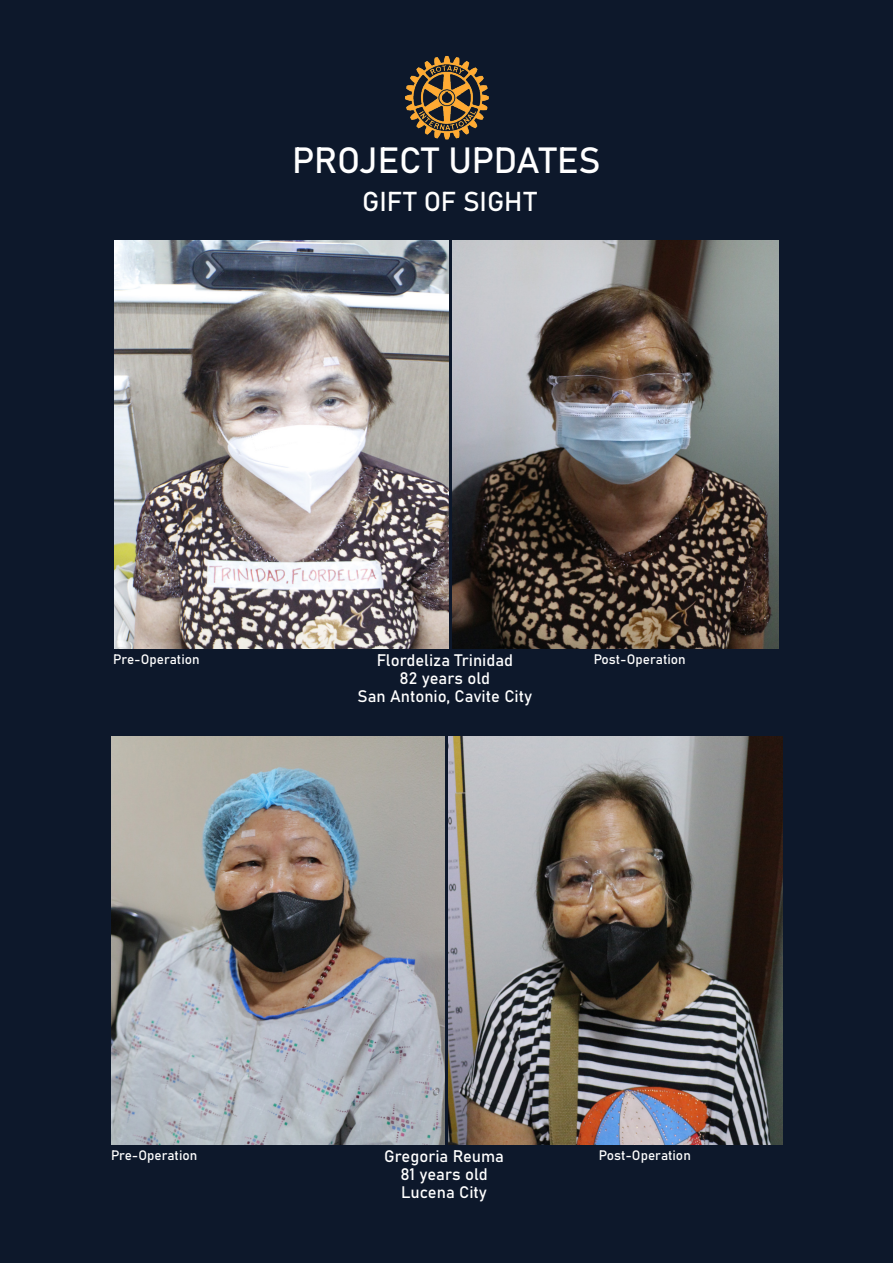
<style>
.page{position:relative;width:893px;height:1263px;background:#0d182b}
.page>*{position:absolute;margin:0;border:0;box-sizing:border-box;transform-origin:0 0}
.t1{font:36px "Bahnschrift";letter-spacing:-.01em;color:#fff}
.t2{font:27px "Bahnschrift";letter-spacing:-.005em;color:#fff}
.t3{font:16.5px "Bahnschrift";color:#fff}
.t4{font:13.5px "Bahnschrift";color:#fff}
</style>
<div class="page">
<img style="left:452px;top:241px;width:326px;height:408px">
<img style="left:111px;top:737px;width:334px;height:408px">
<img style="left:449px;top:737px;width:334px;height:407px">
<img style="left:115px;top:241px;width:333px;height:408px">
<img style="left:405px;top:56px;width:84px;height:84px">
<p class="t1" style="left:292px;top:133px;width:310px">PROJECT UPDATES</p>
<p class="t2" style="left:362px;top:181px;width:176px">GIFT OF SIGHT</p>
<p class="t3" style="left:377px;top:647px;width:138px">Flordeliza Trinidad</p>
<p class="t3" style="left:400px;top:665px;width:92px">82 years old</p>
<p class="t3" style="left:358px;top:683px;width:176px">San Antonio, Cavite City</p>
<p class="t4" style="left:113px;top:649px;width:88px">Pre-Operation</p>
<p class="t4" style="left:594px;top:649px;width:93px">Post-Operation</p>
<p class="t3" style="left:384px;top:1144px;width:121px">Gregoria Reuma</p>
<p class="t3" style="left:400px;top:1162px;width:89px">81 years old</p>
<p class="t3" style="left:401px;top:1180px;width:87px">Lucena City</p>
<p class="t4" style="left:111px;top:1145px;width:88px">Pre-Operation</p>
<p class="t4" style="left:599px;top:1145px;width:93px">Post-Operation</p>
</div>
